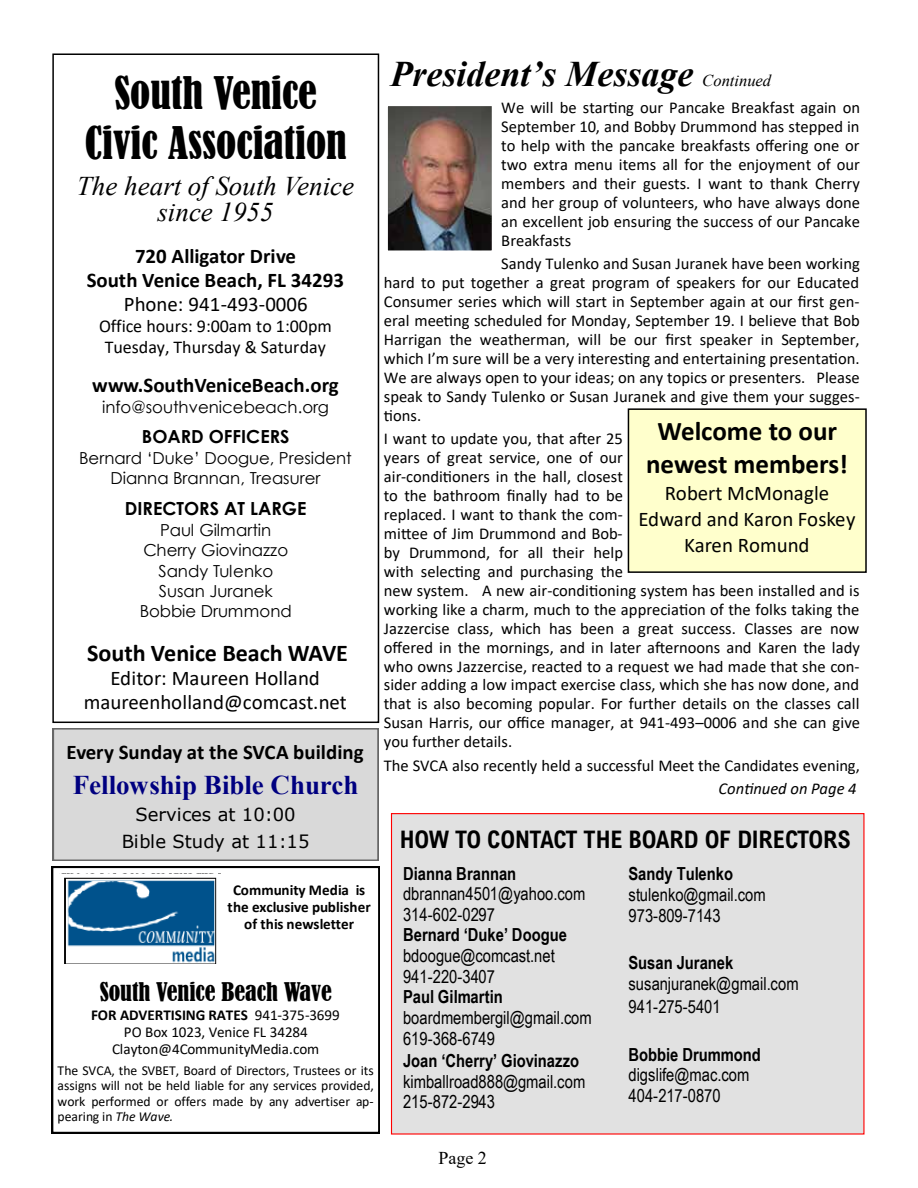
<style>
.page{position:relative;width:918px;height:1188px;background:#fff}
.page>*{position:absolute;margin:0;border:0;box-sizing:border-box;transform-origin:0 0}
.t1{font:condensed 42.15px/49.7px "Bernard";color:#000;text-align:center}
.t2{font:italic 700 36px "Times New Roman";color:#000}
.t3{font:italic 27px/26.7px "Times New Roman";color:#000;text-align:center}
.t4{font:700 27px/32.7px "Calibri";color:#000;text-align:center}
.t5{font:700 27px "Times New Roman";color:#000080}
.t6{font:700 24.15px "Arial Nova Cond";letter-spacing:-.005em;color:#000}
.t7{font:condensed 24.15px "Bernard";color:#000}
.t8{font:700 24.15px "Calibri";color:#000}
.t9{font:20.85px/25.8px "Calibri";color:#000;text-align:center}
.t10{font:700 20.85px/23.9px "Calibri";letter-spacing:-.005em;color:#000;text-align:center}
.t11{font:18px/20.9px "Arial Narrow";letter-spacing:.005em;color:#000}
.t12{font:700 18px "Arial Narrow";color:#000}
.t13{font:18px/20.5px "Calibri";letter-spacing:-.005em;color:#000;text-align:center}
.t14{font:18px/27.8px "Verdana";letter-spacing:.005em;color:#000;text-align:center}
.t15{font:700 18px "Century Gothic";color:#000}
.t16{font:18px "Times New Roman";color:#000}
.t17{font:16.65px "Calibri";color:#000}
.t18{font:16.5px/18.9px "Calibri";color:#000;text-align:justify}
.t19{font:16.5px/20.2px "Century Gothic";color:#000;text-align:center}
.t20{font:italic 16.5px "Calibri";letter-spacing:.005em;color:#000}
.t21{font:15.15px/17.1px "Calibri";letter-spacing:-.005em;color:#000;text-align:center}
.t22{font:700 15.15px/17.1px "Calibri";letter-spacing:-.005em;color:#000;text-align:center}
.t23{font:13.65px/15.3px "Calibri";color:#000;text-align:justify}
.s1{font-weight:700}
.s2{font-style:italic}
.s3{font-weight:400;font-size:16.5px}
</style>
<div class="page">
<svg style="left:52px;top:867px;width:328px;height:266px"></svg>
<img style="left:60px;top:873px;width:160px;height:91px">
<div style="left:52px;top:53px;width:327px;height:670px;border:2px solid #000"></div>
<div style="left:53px;top:728px;width:325px;height:133px;background:#d9d9d9"></div>
<div style="left:392px;top:814px;width:472px;height:320px;background:#e1e1e1"></div>
<div style="left:391px;top:813px;width:474px;height:322px;border:1px solid #f00"></div>
<img style="left:389px;top:107px;width:102px;height:143px">
<div style="left:383px;top:101px;width:114px;height:155px;border:5px solid #fff"></div>
<div style="left:628px;top:409px;width:238px;height:163px;background:#ffc"></div>
<div style="left:628px;top:408px;width:239px;height:165px;border:2px solid #000"></div>
<h1 class="t1" style="left:85px;top:69px;width:263px">South Venice<br>Civic Association</h1>
<h3 class="t3" style="left:77px;top:172px;width:279px">The heart of South Venice since 1955</h3>
<p class="t10" style="left:87px;top:244px;width:259px">720 Alligator Drive<br>South Venice Beach, FL 34293</p>
<p class="t9" style="left:124px;top:290px;width:185px">Phone: 941-493-0006</p>
<p class="t13" style="left:99px;top:315px;width:234px">Office hours: 9:00am to 1:00pm<br>Tuesday, Thursday &amp; Saturday</p>
<p class="t10" style="left:92px;top:373px;width:248px">www.SouthVeniceBeach.org</p>
<p class="t19" style="left:102px;top:397px;width:228px">info@southvenicebeach.org</p>
<p class="t15" style="left:142px;top:423px;width:149px">BOARD OFFICERS</p>
<p class="t19" style="left:79px;top:448px;width:274px">Bernard ‘Duke’ Doogue, President<br>Dianna Brannan, Treasurer</p>
<p class="t15" style="left:125px;top:495px;width:183px">DIRECTORS AT LARGE</p>
<p class="t19" style="left:140px;top:520px;width:154px">Paul Gilmartin<br>Cherry Giovinazzo<br>Sandy Tulenko<br>Susan Juranek<br>Bobbie Drummond</p>
<h3 class="t8" style="left:87px;top:636px;width:262px">South Venice Beach WAVE</h3>
<p class="t9" style="left:84px;top:666px;width:264px;line-height:24.2px">Editor: Maureen Holland maureenholland@comcast.net</p>
<p class="t10" style="left:67px;top:740px;width:299px">Every Sunday at the SVCA building</p>
<h3 class="t5" style="left:73px;top:765px;width:287px">Fellowship Bible Church</h3>
<p class="t14" style="left:122px;top:800px;width:189px">Services at 10:00<br>Bible Study at 11:15</p>
<p class="t22" style="left:228px;top:881px;width:145px">Community Media is the exclusive publisher of this newsletter</p>
<h3 class="t7" style="left:100px;top:978px;width:234px">South Venice Beach Wave</h3>
<p class="t21" style="left:91px;top:1006px;width:250px"><span class="s1">FOR ADVERTISING RATES</span> 941-375-3699<br>PO Box 1023, Venice FL 34284<br>Clayton@4CommunityMedia.com</p>
<p class="t23" style="left:58px;top:1062px;width:318px">The SVCA, the SVBET, Board of Directors, Trustees or its assigns will not be held liable for any services provided, work performed or offers made by any advertiser ap&shy;pearing in <span class="s2">The Wave.</span></p>
<h2 class="t2" style="left:390px;top:49px;width:382px">President’s Message <span class="s3">Continued</span></h2>
<p class="t18" style="left:501px;top:98px;width:360px">We will be starting our Pancake Breakfast again on September 10, and Bobby Drummond has stepped in to help with the pancake breakfasts offering one or two extra menu items all for the enjoyment of our members and their guests. I want to thank Cherry and her group of volunteers, who have always done an excellent job ensuring the success of our Pancake Breakfasts</p>
<p class="t18" style="left:384px;top:254px;width:478px;text-indent:117px">Sandy Tulenko and Susan Juranek have been working hard to put together a great program of speakers for our Educated Consumer series which will start in September again at our first gen&shy;eral meeting scheduled for Monday, September 19. I believe that Bob Harrigan the weatherman, will be our first speaker in September, which I’m sure will be a very interesting and entertaining presentation.<br>We are always open to your ideas; on any topics or presenters. Please speak to Sandy Tulenko or Susan Juranek and give them your sugges&shy;tions.</p>
<p class="t18" style="left:384px;top:429px;width:477px;text-align:left">I want to update you, that after 25<br>years of great service, one of our<br>air-conditioners in the hall, closest<br>to the bathroom finally had to be<br>replaced. I want to thank the com-<br>mittee of Jim Drummond and Bob-<br>by Drummond, for all their help<br>with selecting and purchasing the<br>new system. A new air-conditioning system has been installed and is working like a charm, much to the appreciation of the folks taking the</p>
<p class="t17" style="left:384px;top:617px;width:477px">Jazzercise class, which has been a great success. Classes are now</p>
<p class="t18" style="left:384px;top:637px;width:478px">offered in the mornings, and in later afternoons and Karen the lady who owns Jazzercise, reacted to a request we had made that she con&shy;sider adding a low impact exercise class, which she has now done, and that is also becoming popular. For further details on the classes call Susan Harris, our office manager, at 941-493–0006 and she can give</p>
<p class="t17" style="left:384px;top:730px;width:130px">you further details.</p>
<p class="t18" style="left:384px;top:755px;width:478px">The SVCA also recently held a successful Meet the Candidates evening,</p>
<h3 class="t4" style="left:646px;top:415px;width:204px">Welcome to our newest members!</h3>
<p class="t9" style="left:639px;top:480px;width:218px">Robert McMonagle<br>Edward and Karon Foskey<br>Karen Romund</p>
<p class="t20" style="left:718px;top:777px;width:140px">Continued on Page 4</p>
<h3 class="t6" style="left:400px;top:824px;width:453px">HOW TO CONTACT THE BOARD OF DIRECTORS</h3>
<p class="t12" style="left:403px;top:860px;width:115px">Dianna Brannan</p>
<p class="t11" style="left:403px;top:882px;width:184px">dbrannan4501@yahoo.com<br>314-602-0297</p>
<p class="t12" style="left:403px;top:921px;width:165px">Bernard ‘Duke’ Doogue</p>
<p class="t11" style="left:403px;top:944px;width:153px">bdoogue@comcast.net<br>941-220-3407</p>
<p class="t12" style="left:403px;top:983px;width:101px">Paul Gilmartin</p>
<p class="t11" style="left:403px;top:1006px;width:190px">boardmembergil@gmail.com<br>619-368-6749</p>
<p class="t12" style="left:403px;top:1047px;width:178px">Joan ‘Cherry’ Giovinazzo</p>
<p class="t11" style="left:403px;top:1070px;width:184px">kimballroad888@gmail.com<br>215-872-2943</p>
<p class="t12" style="left:628px;top:861px;width:106px">Sandy Tulenko</p>
<p class="t11" style="left:628px;top:884px;width:139px">stulenko@gmail.com<br>973-809-7143</p>
<p class="t12" style="left:628px;top:949px;width:106px">Susan Juranek</p>
<p class="t11" style="left:628px;top:971px;width:172px;line-height:23.4px">susanjuranek@gmail.com<br>941-275-5401</p>
<p class="t12" style="left:628px;top:1041px;width:134px">Bobbie Drummond</p>
<p class="t11" style="left:628px;top:1064px;width:122px">digslife@mac.com<br>404-217-0870</p>
<p class="t16" style="left:438px;top:1146px;width:50px">Page 2</p>
</div>
